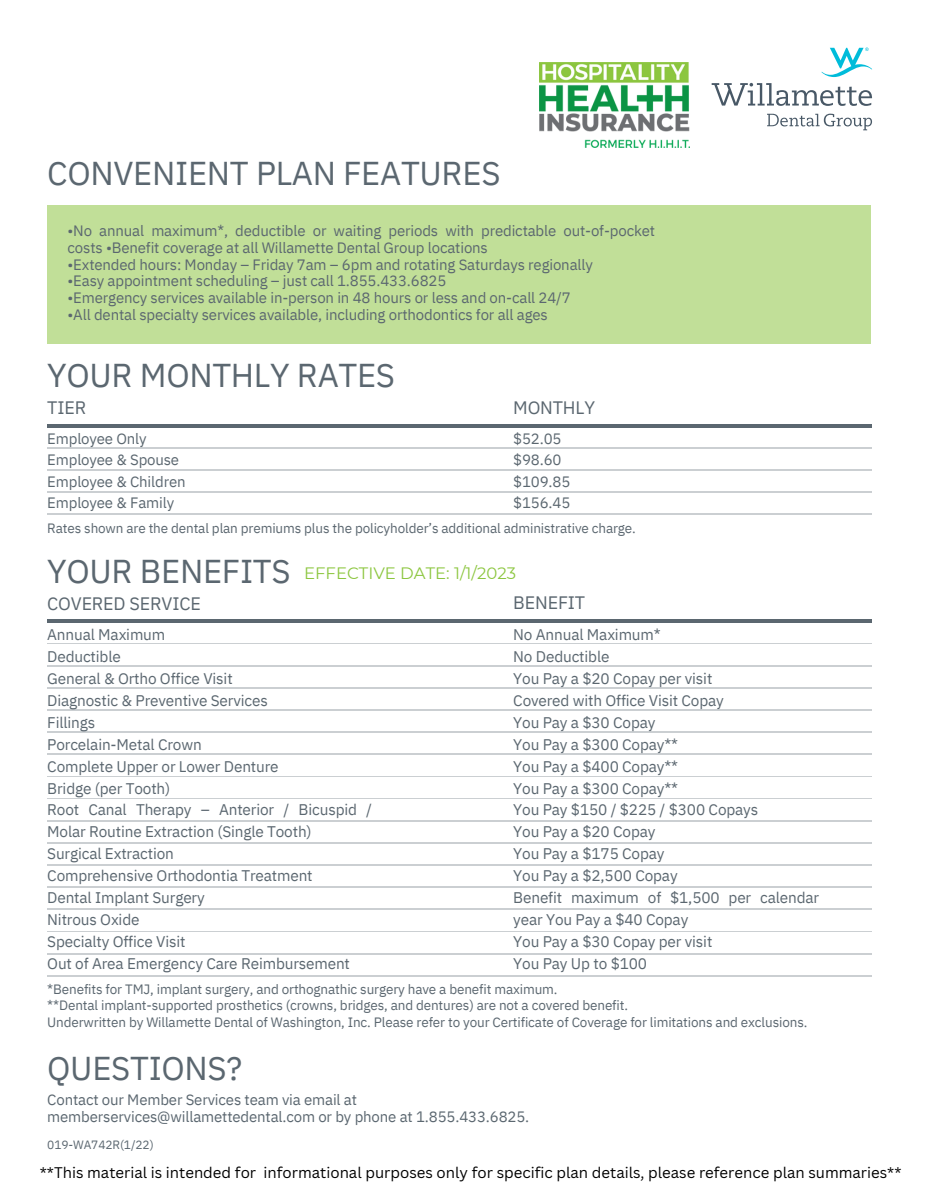
<style>
.page{position:relative;width:932px;height:1202px;background:#fff}
.page>*{position:absolute;margin:0;border:0;box-sizing:border-box;transform-origin:0 0}
.t1{font:33px "IBM Plex Sans";letter-spacing:-.01em;color:#5b6770}
.t2{font:18px "IBM Plex Sans";letter-spacing:-.01em;color:#5b6770}
.t3{font:16.5px "Montserrat";color:#8cc63f}
.t4{font:15.3px/21.9px "IBM Plex Sans";letter-spacing:-.01em;color:#5b6770}
.t5{font:15px/21.3px "IBM Plex Sans";letter-spacing:-.01em;color:#5b6770}
.t6{font:15px "Canva Sans";color:#000}
.t7{font:13.5px/16.8px "IBM Plex Sans";letter-spacing:-.01em;color:#5b6770}
.t8{font:12px "IBM Plex Sans";letter-spacing:-.01em;color:#5b6770}
</style>
<div class="page">
<div style="left:47px;top:205px;width:824px;height:138px;background:#c1df98"></div>
<svg style="left:513px;top:427px;width:358px;height:87px"></svg>
<hr style="left:47px;top:424px;width:466px;height:3px;background:#5b6770">
<hr style="left:513px;top:424px;width:358px;height:3px;background:#5b6770">
<hr style="left:47px;top:447px;width:466px;height:1px;background:#cbcfd2">
<hr style="left:513px;top:447px;width:358px;height:1px;background:#cbcfd2">
<hr style="left:47px;top:469px;width:466px;height:1px;background:#cbcfd2">
<hr style="left:47px;top:492px;width:466px;height:1px;background:#cbcfd2">
<hr style="left:47px;top:514px;width:466px;height:1px;background:#cbcfd2">
<hr style="left:513px;top:469px;width:358px;height:1px;background:#cbcfd2">
<hr style="left:513px;top:492px;width:358px;height:1px;background:#cbcfd2">
<hr style="left:513px;top:514px;width:358px;height:1px;background:#cbcfd2">
<svg style="left:513px;top:666px;width:358px;height:289px"></svg>
<hr style="left:47px;top:620px;width:466px;height:3px;background:#5b6770">
<hr style="left:513px;top:620px;width:358px;height:3px;background:#5b6770">
<hr style="left:47px;top:643px;width:466px;height:1px;background:#cbcfd2">
<hr style="left:513px;top:643px;width:358px;height:1px;background:#cbcfd2">
<hr style="left:47px;top:665px;width:466px;height:1px;background:#cbcfd2">
<hr style="left:47px;top:687px;width:466px;height:1px;background:#cbcfd2">
<hr style="left:47px;top:709px;width:466px;height:1px;background:#cbcfd2">
<hr style="left:47px;top:731px;width:466px;height:1px;background:#cbcfd2">
<hr style="left:47px;top:754px;width:466px;height:1px;background:#cbcfd2">
<hr style="left:47px;top:776px;width:466px;height:1px;background:#cbcfd2">
<hr style="left:47px;top:798px;width:466px;height:1px;background:#cbcfd2">
<hr style="left:47px;top:820px;width:466px;height:1px;background:#cbcfd2">
<hr style="left:47px;top:842px;width:466px;height:1px;background:#cbcfd2">
<hr style="left:47px;top:864px;width:466px;height:1px;background:#cbcfd2">
<hr style="left:47px;top:886px;width:466px;height:1px;background:#cbcfd2">
<hr style="left:47px;top:909px;width:466px;height:1px;background:#cbcfd2">
<hr style="left:47px;top:931px;width:466px;height:1px;background:#cbcfd2">
<hr style="left:47px;top:953px;width:466px;height:1px;background:#cbcfd2">
<hr style="left:513px;top:665px;width:358px;height:1px;background:#cbcfd2">
<hr style="left:513px;top:687px;width:358px;height:1px;background:#cbcfd2">
<hr style="left:513px;top:709px;width:358px;height:1px;background:#cbcfd2">
<hr style="left:513px;top:731px;width:358px;height:1px;background:#cbcfd2">
<hr style="left:513px;top:754px;width:358px;height:1px;background:#cbcfd2">
<hr style="left:513px;top:776px;width:358px;height:1px;background:#cbcfd2">
<hr style="left:513px;top:798px;width:358px;height:1px;background:#cbcfd2">
<hr style="left:513px;top:820px;width:358px;height:1px;background:#cbcfd2">
<hr style="left:513px;top:842px;width:358px;height:1px;background:#cbcfd2">
<hr style="left:513px;top:864px;width:358px;height:1px;background:#cbcfd2">
<hr style="left:513px;top:886px;width:358px;height:1px;background:#cbcfd2">
<hr style="left:513px;top:909px;width:358px;height:1px;background:#cbcfd2">
<hr style="left:513px;top:931px;width:358px;height:1px;background:#cbcfd2">
<hr style="left:513px;top:953px;width:358px;height:1px;background:#cbcfd2">
<hr style="left:47px;top:975px;width:466px;height:1px;background:#cbcfd2">
<hr style="left:513px;top:975px;width:358px;height:1px;background:#cbcfd2">
<svg style="left:711px;top:83px;width:161px;height:23px"></svg>
<svg style="left:767px;top:114px;width:105px;height:16px"></svg>
<svg style="left:821px;top:47px;width:51px;height:30px"></svg>
<img style="left:539px;top:63px;width:150px;height:84px">
<h1 class="t1" style="left:47px;top:151px;width:455px">CONVENIENT PLAN FEATURES</h1>
<p class="t5" style="left:68px;top:222px;width:589px;line-height:16.8px">•No annual maximum*, deductible or waiting periods with predictable out-of-pocket costs •Benefit coverage at all Willamette Dental Group locations</p>
<p class="t5" style="left:68px;top:253px;width:527px">•Extended hours: Monday – Friday 7am – 6pm and rotating Saturdays regionally</p>
<p class="t5" style="left:68px;top:270px;width:380px">•Easy appointment scheduling – just call 1.855.433.6825</p>
<p class="t5" style="left:68px;top:287px;width:505px">•Emergency services available in-person in 48 hours or less and on-call 24/7</p>
<p class="t5" style="left:68px;top:304px;width:482px">•All dental specialty services available, including orthodontics for all ages</p>
<h1 class="t1" style="left:47px;top:353px;width:349px">YOUR MONTHLY RATES</h1>
<p class="t2" style="left:47px;top:395px;width:40px">TIER</p>
<p class="t5" style="left:47px;top:428px;width:140px">Employee Only<br>Employee &amp; Spouse<br>Employee &amp; Children<br>Employee &amp; Family</p>
<p class="t2" style="left:513px;top:395px;width:83px">MONTHLY</p>
<p class="t5" style="left:513px;top:428px;width:59px">$52.05 $98.60 $109.85 $156.45</p>
<p class="t7" style="left:47px;top:519px;width:590px">Rates shown are the dental plan premiums plus the policyholder’s additional administrative charge.</p>
<h1 class="t1" style="left:47px;top:549px;width:245px">YOUR BENEFITS</h1>
<p class="t3" style="left:304px;top:563px;width:213px">EFFECTIVE DATE: 1/1/2023</p>
<p class="t2" style="left:47px;top:591px;width:155px">COVERED SERVICE</p>
<p class="t2" style="left:513px;top:591px;width:73px">BENEFIT</p>
<p class="t4" style="left:47px;top:623px;width:326px">Annual Maximum<br>Deductible<br>General &amp; Ortho Office Visit<br>Diagnostic &amp; Preventive Services<br>Fillings<br>Porcelain-Metal Crown<br>Complete Upper or Lower Denture<br>Bridge (per Tooth)<br>Root Canal Therapy – Anterior / Bicuspid /<br>Molar Routine Extraction (Single Tooth)<br>Surgical Extraction<br>Comprehensive Orthodontia Treatment<br>Dental Implant Surgery<br>Nitrous Oxide<br>Specialty Office Visit<br>Out of Area Emergency Care Reimbursement</p>
<p class="t4" style="left:513px;top:623px;width:307px">No Annual Maximum*<br>No Deductible<br>You Pay a $20 Copay per visit<br>Covered with Office Visit Copay<br>You Pay a $30 Copay<br>You Pay a $300 Copay**<br>You Pay a $400 Copay**<br>You Pay a $300 Copay**<br>You Pay $150 / $225 / $300 Copays<br>You Pay a $20 Copay<br>You Pay a $175 Copay<br>You Pay a $2,500 Copay<br>Benefit maximum of $1,500 per calendar year You Pay a $40 Copay<br>You Pay a $30 Copay per visit<br>You Pay Up to $100</p>
<p class="t7" style="left:47px;top:980px;width:761px">*Benefits for TMJ, implant surgery, and orthognathic surgery have a benefit maximum.<br>**Dental implant-supported prosthetics (crowns, bridges, and dentures) are not a covered benefit.<br>Underwritten by Willamette Dental of Washington, Inc. Please refer to your Certificate of Coverage for limitations and exclusions.</p>
<h1 class="t1" style="left:47px;top:1045px;width:196px">QUESTIONS?</h1>
<p class="t5" style="left:47px;top:1091px;width:483px;line-height:16.8px">Contact our Member Services team via email at memberservices@willamettedental.com or by phone at 1.855.433.6825.</p>
<p class="t8" style="left:47px;top:1136px;width:108px">019-WA742R(1/22)</p>
<p class="t6" style="left:40px;top:1161px;width:863px">**This material is intended for informational purposes only for specific plan details, please reference plan summaries**</p>
</div>
